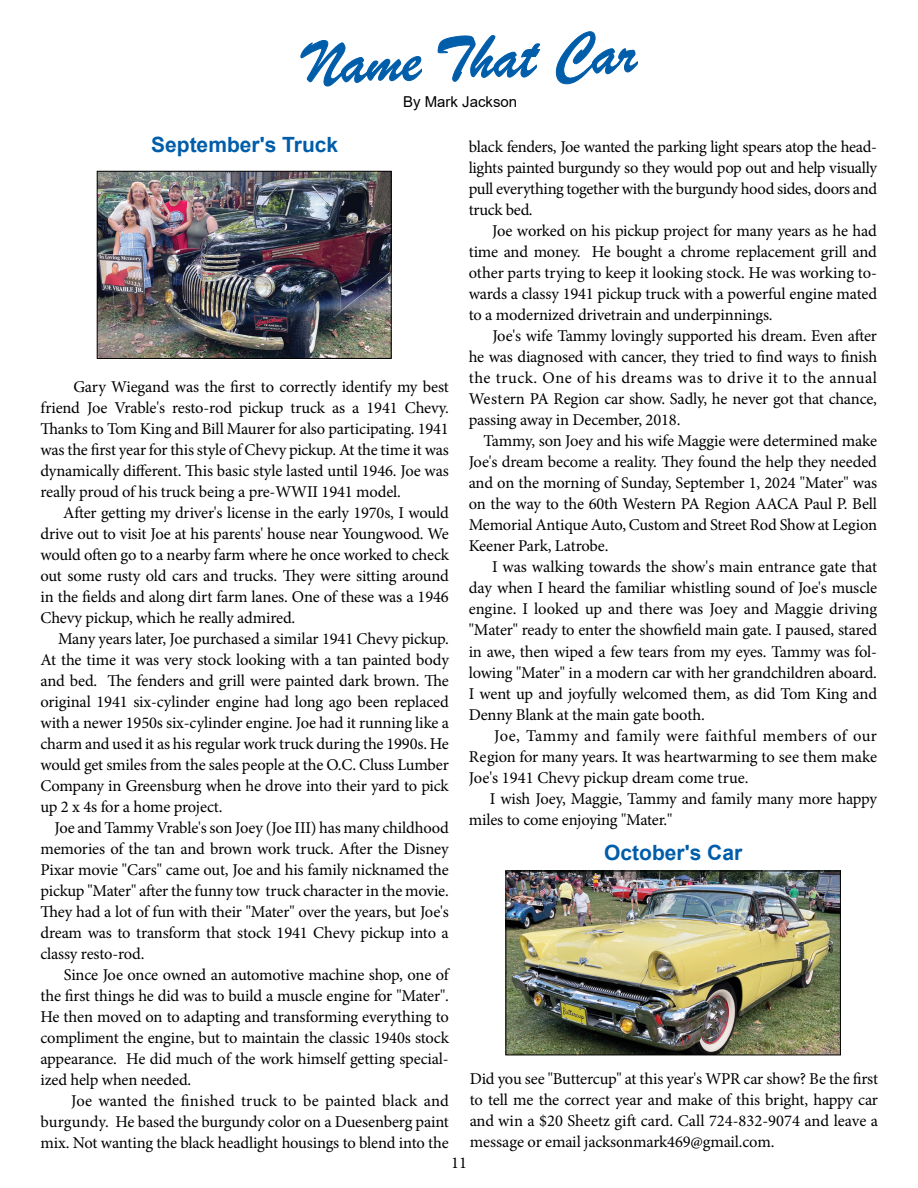
<style>
.page{position:relative;width:918px;height:1188px;background:#fff}
.page>*{position:absolute;margin:0;border:0;box-sizing:border-box;transform-origin:0 0}
.t1{font:700 21px "Arial";color:#005daa}
.t2{font:16.5px/21px "Minion Pro";letter-spacing:-.01em;color:#000;text-align:justify}
.t3{font:15px "Arial";color:#000}
</style>
<div class="page">
<svg style="left:300px;top:31px;width:338px;height:56px"></svg>
<img style="left:99px;top:173px;width:291px;height:184px">
<div style="left:97px;top:171px;width:295px;height:188px;border:1px solid #000"></div>
<img style="left:508px;top:873px;width:331px;height:180px">
<div style="left:506px;top:871px;width:335px;height:184px;border:1px solid #000"></div>
<p class="t3" style="left:403px;top:92px;width:116px">By Mark Jackson</p>
<p class="t1" style="left:151px;top:130px;width:189px">September's Truck</p>
<p class="t2" style="left:40px;top:376px;width:410px;text-indent:33px">Gary Wiegand was the first to correctly identify my best friend Joe Vrable's resto-rod pickup truck as a 1941 Chevy.<br>Thanks to Tom King and Bill Maurer for also participating. 1941 was the first year for this style of Chevy pickup. At the time it was dynamically different. This basic style lasted until 1946. Joe was really proud of his truck being a pre-WWII 1941 model.</p>
<p class="t2" style="left:40px;top:502px;width:410px;text-indent:23px">After getting my driver's license in the early 1970s, I would drive out to visit Joe at his parents' house near Youngwood. We would often go to a nearby farm where he once worked to check out some rusty old cars and trucks. They were sitting around in the fields and along dirt farm lanes. One of these was a 1946<br>Chevy pickup, which he really admired.</p>
<p class="t2" style="left:40px;top:628px;width:410px;text-indent:18px">Many years later, Joe purchased a similar 1941 Chevy pickup.<br>At the time it was very stock looking with a tan painted body and bed. The fenders and grill were painted dark brown. The original 1941 six-cylinder engine had long ago been replaced with a newer 1950s six-cylinder engine. Joe had it running like a charm and used it as his regular work truck during the 1990s. He would get smiles from the sales people at the O.C. Cluss Lumber Company in Greensburg when he drove into their yard to pick up 2 x 4s for a home project.</p>
<p class="t2" style="left:40px;top:817px;width:410px;text-indent:14px">Joe and Tammy Vrable's son Joey (Joe III) has many childhood memories of the tan and brown work truck. After the Disney Pixar movie "Cars" came out, Joe and his family nicknamed the pickup "Mater" after the funny tow truck character in the movie.<br>They had a lot of fun with their "Mater" over the years, but Joe's dream was to transform that stock 1941 Chevy pickup into a classy resto-rod.</p>
<p class="t2" style="left:40px;top:964px;width:410px;text-indent:23px">Since Joe once owned an automotive machine shop, one of the first things he did was to build a muscle engine for "Mater".<br>He then moved on to adapting and transforming everything to compliment the engine, but to maintain the classic 1940s stock appearance. He did much of the work himself getting special&shy;ized help when needed.</p>
<p class="t2" style="left:40px;top:1090px;width:410px;text-indent:31px">Joe wanted the finished truck to be painted black and burgundy. He based the burgundy color on a Duesenberg paint mix. Not wanting the black headlight housings to blend into the</p>
<p class="t2" style="left:469px;top:137px;width:410px">black fenders, Joe wanted the parking light spears atop the head&shy;lights painted burgundy so they would pop out and help visually pull everything together with the burgundy hood sides, doors and truck bed.</p>
<p class="t2" style="left:469px;top:221px;width:410px;text-indent:23px">Joe worked on his pickup project for many years as he had time and money. He bought a chrome replacement grill and other parts trying to keep it looking stock. He was working to&shy;wards a classy 1941 pickup truck with a powerful engine mated to a modernized drivetrain and underpinnings.</p>
<p class="t2" style="left:469px;top:326px;width:410px;text-indent:24px">Joe's wife Tammy lovingly supported his dream. Even after he was diagnosed with cancer, they tried to find ways to finish the truck. One of his dreams was to drive it to the annual Western PA Region car show. Sadly, he never got that chance, passing away in December, 2018.</p>
<p class="t2" style="left:469px;top:431px;width:410px;text-indent:15px">Tammy, son Joey and his wife Maggie were determined make Joe's dream become a reality. They found the help they needed and on the morning of Sunday, September 1, 2024 "Mater" was on the way to the 60th Western PA Region AACA Paul P. Bell Memorial Antique Auto, Custom and Street Rod Show at Legion Keener Park, Latrobe.</p>
<p class="t2" style="left:469px;top:557px;width:410px;text-indent:23px">I was walking towards the show's main entrance gate that day when I heard the familiar whistling sound of Joe's muscle engine. I looked up and there was Joey and Maggie driving "Mater" ready to enter the showfield main gate. I paused, stared in awe, then wiped a few tears from my eyes. Tammy was fol&shy;lowing "Mater" in a modern car with her grandchildren aboard.<br>I went up and joyfully welcomed them, as did Tom King and Denny Blank at the main gate booth.</p>
<p class="t2" style="left:469px;top:725px;width:410px;text-indent:25px">Joe, Tammy and family were faithful members of our Region for many years. It was heartwarming to see them make Joe's 1941 Chevy pickup dream come true.</p>
<p class="t2" style="left:469px;top:788px;width:410px;text-indent:21px">I wish Joey, Maggie, Tammy and family many more happy miles to come enjoying "Mater."</p>
<p class="t1" style="left:604px;top:838px;width:140px">October's Car</p>
<p class="t2" style="left:470px;top:1068px;width:410px">Did you see "Buttercup" at this year's WPR car show? Be the first to tell me the correct year and make of this bright, happy car and win a $20 Sheetz gift card. Call 724-832-9074 and leave a message or email jacksonmark469@gmail.com.</p>
<p class="t2" style="left:451px;top:1153px;width:17px">11</p>
</div>
